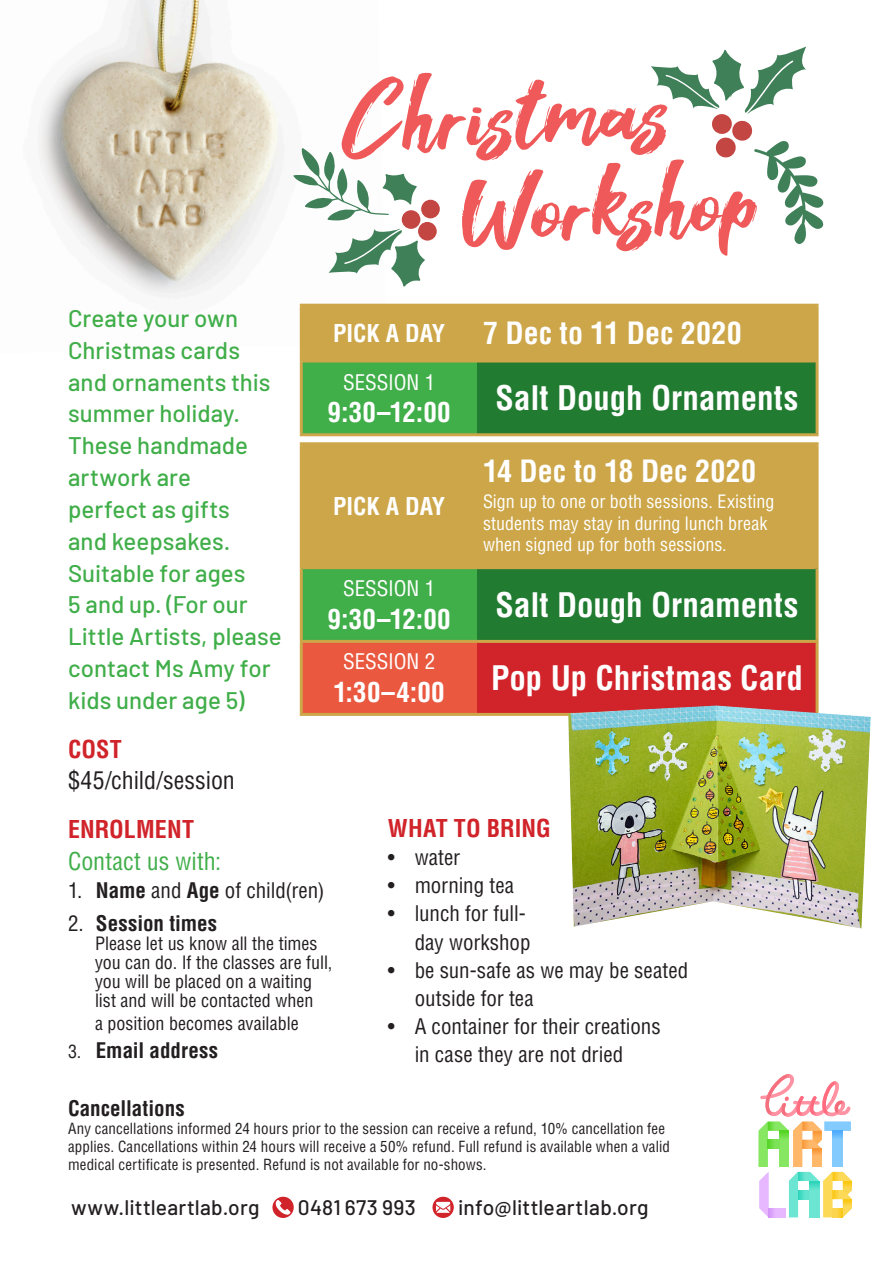
<style>
.page{position:relative;width:893px;height:1263px;background:#fff}
.page>*{position:absolute;margin:0;border:0;box-sizing:border-box;transform-origin:0 0}
.t1{font:700 condensed 33px "Helvetica LT Std";color:#fff}
.t2{font:700 condensed 30px "Helvetica LT Std";color:#fff}
.t3{font:700 condensed 27px "Helvetica LT Std";letter-spacing:.01em;color:#fff}
.t4{font:500 24px/31.8px "Barlow";color:#40ae49}
.t5{font:condensed 24px/31.8px "Helvetica LT Std";letter-spacing:.005em;color:#40ae49}
.t6{font:condensed 24px/31.8px "Helvetica LT Std";color:#231f20}
.t7{font:700 condensed 24px "Helvetica LT Std";color:#fff}
.t8{font:700 condensed 24px "Helvetica LT Std";color:#d1232a}
.t9{font:condensed 21px/28.2px "Helvetica LT Std";color:#231f20;text-align:right}
.t10{font:500 21px "Barlow";letter-spacing:.01em;color:#231f20}
.t11{font:700 condensed 21px "Helvetica LT Std";color:#231f20}
.t12{font:condensed 21px "Helvetica LT Std";letter-spacing:-.005em;color:#fff}
.t13{font:condensed 18px/19.2px "Helvetica LT Std";color:#231f20}
.t14{font:condensed 18px/21.6px "Helvetica LT Std";color:#fff}
.t15{font:condensed 15px/18px "Helvetica LT Std";letter-spacing:.01em;color:#231f20}
.s1{font-weight:700;color:#d1232a}
.s2{font-weight:700}
.s3{font-weight:400}
.s4{font-weight:400;font-size:18px}
</style>
<div class="page">
<img style="left:38px;top:0;width:348px;height:353px">
<div style="left:303px;top:307px;width:513px;height:54px;background:#cca648"></div>
<div style="left:301px;top:362px;width:176px;height:73px;background:#40ae49"></div>
<div style="left:477px;top:362px;width:340px;height:73px;background:#217b31"></div>
<hr style="left:300px;top:304px;width:177px;height:3px;background:#cca648">
<hr style="left:300px;top:307px;width:3px;height:55px;background:#cca648">
<hr style="left:477px;top:304px;width:342px;height:3px;background:#cca648">
<hr style="left:816px;top:307px;width:3px;height:55px;background:#cca648">
<hr style="left:303px;top:361px;width:174px;height:1px;background:#cca648">
<hr style="left:477px;top:361px;width:339px;height:1px;background:#cca648">
<hr style="left:300px;top:362px;width:3px;height:71px;background:#cca648">
<hr style="left:816px;top:362px;width:3px;height:71px;background:#cca648">
<hr style="left:300px;top:433px;width:177px;height:3px;background:#cca648">
<hr style="left:477px;top:433px;width:342px;height:3px;background:#cca648">
<div style="left:303px;top:445px;width:513px;height:123px;background:#cca648"></div>
<div style="left:301px;top:568px;width:176px;height:73px;background:#40ae49"></div>
<div style="left:477px;top:568px;width:340px;height:73px;background:#217b31"></div>
<div style="left:301px;top:641px;width:176px;height:73px;background:#ea583f"></div>
<div style="left:477px;top:641px;width:340px;height:73px;background:#d1232a"></div>
<hr style="left:300px;top:442px;width:177px;height:3px;background:#cca648">
<hr style="left:300px;top:445px;width:3px;height:123px;background:#cca648">
<hr style="left:477px;top:442px;width:342px;height:3px;background:#cca648">
<hr style="left:816px;top:445px;width:3px;height:123px;background:#cca648">
<hr style="left:300px;top:643px;width:3px;height:70px;background:#cca648">
<hr style="left:816px;top:643px;width:3px;height:70px;background:#cca648">
<hr style="left:300px;top:713px;width:177px;height:3px;background:#cca648">
<hr style="left:477px;top:713px;width:342px;height:3px;background:#cca648">
<hr style="left:303px;top:568px;width:174px;height:1px;background:#cca648">
<hr style="left:477px;top:568px;width:339px;height:1px;background:#cca648">
<hr style="left:300px;top:568px;width:3px;height:72px;background:#cca648">
<hr style="left:816px;top:568px;width:3px;height:72px;background:#cca648">
<hr style="left:300px;top:640px;width:177px;height:3px;background:#cca648">
<hr style="left:477px;top:640px;width:342px;height:3px;background:#cca648">
<svg style="left:759px;top:1074px;width:93px;height:143px"></svg>
<svg style="left:293px;top:46px;width:530px;height:241px"></svg>
<img style="left:568px;top:705px;width:303px;height:223px">
<svg style="left:272px;top:1197px;width:22px;height:21px"></svg>
<svg style="left:432px;top:1197px;width:22px;height:21px"></svg>
<p class="t4" style="left:68px;top:301px;width:215px">Create your own<br>Christmas cards and ornaments this summer holiday.<br>These handmade artwork are<br>perfect as gifts<br>and keepsakes.<br>Suitable for ages<br>5 and up. (For our<br>Little Artists, please contact Ms Amy for kids under age 5)</p>
<p class="t6" style="left:68px;top:733px;width:168px"><span class="s1">COST </span>$45/child/session</p>
<p class="t5" style="left:68px;top:813px;width:155px"><span class="s1">ENROLMENT<br></span>Contact us with:</p>
<p class="t9" style="left:68px;top:876px;width:258px">1. <span class="s2">Name</span> and <span class="s2">Age</span> of child(ren)</p>
<p class="t11" style="left:68px;top:910px;width:151px"><span class="s3">2.</span> Session times</p>
<p class="t13" style="left:95px;top:933px;width:239px">Please let us know all the times you can do. If the classes are full, you will be placed on a waiting list and will be contacted when</p>
<p class="t13" style="left:95px;top:1013px;width:205px">a position becomes available</p>
<p class="t11" style="left:68px;top:1037px;width:152px"><span class="s4">3.</span> Email address</p>
<p class="t7" style="left:333px;top:318px;width:114px">PICK A DAY</p>
<p class="t2" style="left:483px;top:314px;width:260px">7 Dec to 11 Dec 2020</p>
<p class="t12" style="left:343px;top:369px;width:94px">SESSION 1</p>
<p class="t3" style="left:328px;top:395px;width:125px">9:30–12:00</p>
<p class="t1" style="left:496px;top:377px;width:304px">Salt Dough Ornaments</p>
<p class="t2" style="left:483px;top:453px;width:275px">14 Dec to 18 Dec 2020</p>
<p class="t14" style="left:483px;top:491px;width:293px">Sign up to one or both sessions. Existing students may stay in during lunch break when signed up for both sessions.</p>
<p class="t7" style="left:333px;top:491px;width:114px">PICK A DAY</p>
<p class="t12" style="left:343px;top:575px;width:94px">SESSION 1</p>
<p class="t3" style="left:328px;top:602px;width:125px">9:30–12:00</p>
<p class="t1" style="left:496px;top:584px;width:304px">Salt Dough Ornaments</p>
<p class="t12" style="left:343px;top:648px;width:94px">SESSION 2</p>
<p class="t3" style="left:333px;top:675px;width:113px">1:30–4:00</p>
<p class="t1" style="left:491px;top:657px;width:314px">Pop Up Christmas Card</p>
<p class="t8" style="left:388px;top:813px;width:165px">WHAT TO BRING</p>
<p class="t9" style="left:388px;top:843px;width:74px">• water</p>
<p class="t9" style="left:388px;top:871px;width:128px">• morning tea</p>
<p class="t9" style="left:388px;top:899px;width:144px">• lunch for full&shy;day workshop</p>
<p class="t9" style="left:415px;top:956px;width:275px;text-align:left;text-indent:-27px">• be sun-safe as we may be seated outside for tea</p>
<p class="t9" style="left:388px;top:1012px;width:274px;text-align:center">• A container for their creations in case they are not dried</p>
<p class="t11" style="left:68px;top:1095px;width:118px">Cancellations</p>
<p class="t15" style="left:68px;top:1119px;width:604px">Any cancellations informed 24 hours prior to the session can receive a refund, 10% cancellation fee applies. Cancellations within 24 hours will receive a 50% refund. Full refund is available when a valid medical certificate is presented. Refund is not available for no-shows.</p>
<p class="t10" style="left:71px;top:1192px;width:190px">www.littleartlab.org</p>
<p class="t10" style="left:298px;top:1192px;width:119px">0481 673 993</p>
<p class="t10" style="left:458px;top:1192px;width:192px">info@littleartlab.org</p>
</div>
